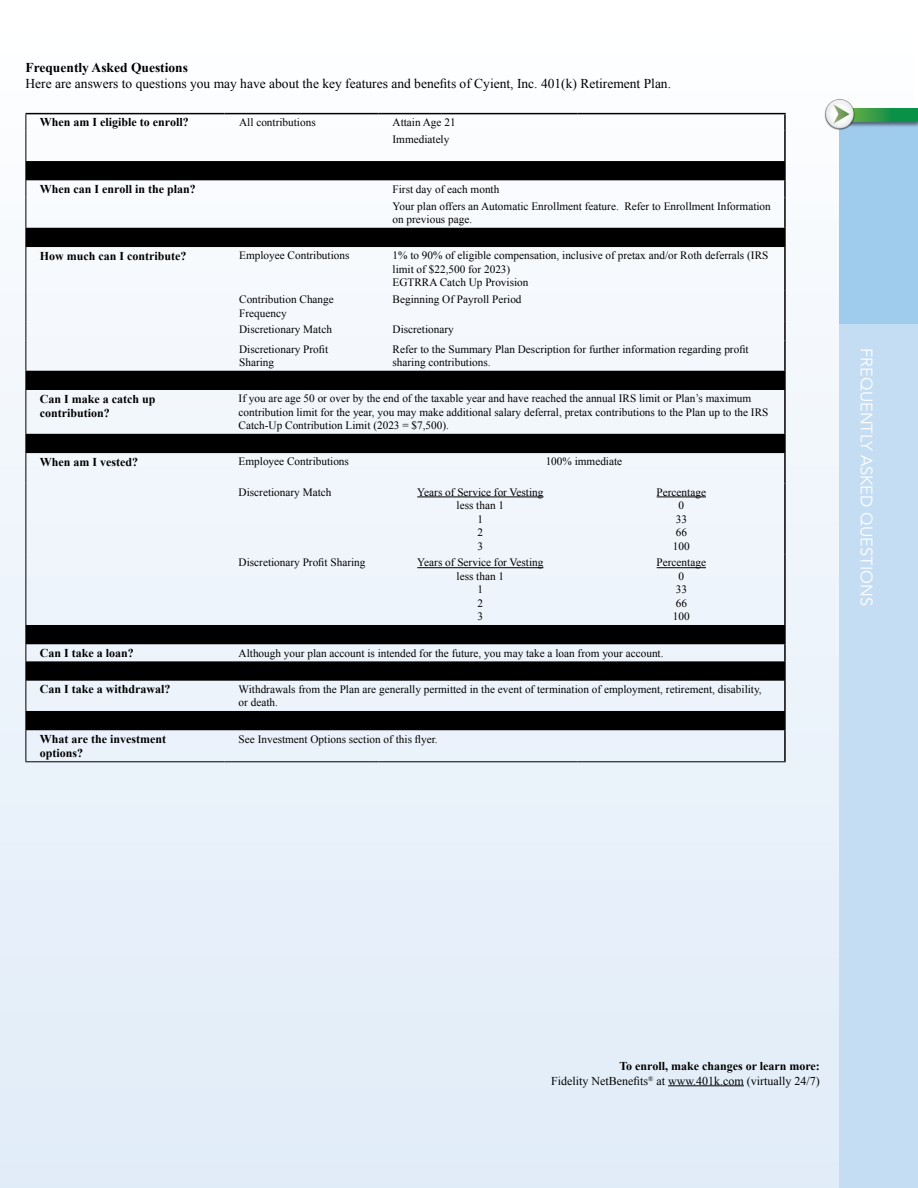
<style>
.page{position:relative;width:918px;height:1188px;background:#fff}
.page>*{position:absolute;margin:0;border:0;box-sizing:border-box;transform-origin:0 0}
.t1{font:16.5px "Avenir LT Std";color:#fff}
.t2{font:13.5px "Times New Roman";color:#000}
.t3{font:700 13.5px "Times New Roman";color:#000}
.t4{font:700 12px/14.4px "Times New Roman";color:#000}
.t5{font:12px/14.4px "Times New Roman";color:#000;text-align:right}
.t6{font:11.25px/13.5px "Times New Roman";color:#000}
.s1{font-weight:700}
</style>
<div class="page">
<div style="left:0;top:0;width:914px;height:1188px;background:linear-gradient(to bottom,#fdfdfe,#e0ebf8)"></div>
<div style="left:839px;top:108px;width:79px;height:216px;background:#9fcbed"></div>
<div style="left:839px;top:324px;width:79px;height:864px;background:#c4ddf3"></div>
<svg style="left:27px;top:161px;width:757px;height:569px;fill:#f0f5fc"></svg>
<svg style="left:784px;top:114px;width:2px;height:17px"></svg>
<hr style="left:784px;top:131px;width:2px;height:30px;background:#000">
<svg style="left:784px;top:161px;width:2px;height:36px"></svg>
<hr style="left:784px;top:197px;width:2px;height:31px;background:#000">
<svg style="left:784px;top:228px;width:2px;height:19px"></svg>
<hr style="left:784px;top:247px;width:2px;height:44px;background:#000">
<hr style="left:784px;top:291px;width:2px;height:30px;background:#000">
<svg style="left:784px;top:321px;width:2px;height:19px"></svg>
<hr style="left:784px;top:340px;width:2px;height:31px;background:#000">
<svg style="left:784px;top:371px;width:2px;height:19px"></svg>
<hr style="left:784px;top:390px;width:2px;height:44px;background:#000">
<svg style="left:784px;top:434px;width:2px;height:19px"></svg>
<hr style="left:784px;top:453px;width:2px;height:30px;background:#000">
<svg style="left:784px;top:625px;width:2px;height:36px"></svg>
<hr style="left:784px;top:661px;width:2px;height:20px;background:#000">
<hr style="left:784px;top:681px;width:2px;height:30px;background:#000">
<svg style="left:784px;top:711px;width:2px;height:19px"></svg>
<hr style="left:784px;top:730px;width:2px;height:31px;background:#000">
<svg style="left:26px;top:114px;width:1px;height:17px"></svg>
<hr style="left:26px;top:131px;width:1px;height:30px;background:#000">
<svg style="left:26px;top:161px;width:1px;height:36px"></svg>
<hr style="left:26px;top:197px;width:1px;height:31px;background:#000">
<svg style="left:26px;top:228px;width:1px;height:19px"></svg>
<hr style="left:26px;top:247px;width:1px;height:44px;background:#000">
<hr style="left:26px;top:291px;width:1px;height:30px;background:#000">
<svg style="left:26px;top:321px;width:1px;height:19px"></svg>
<hr style="left:26px;top:340px;width:1px;height:31px;background:#000">
<svg style="left:26px;top:371px;width:1px;height:19px"></svg>
<hr style="left:26px;top:390px;width:1px;height:44px;background:#000">
<svg style="left:26px;top:434px;width:1px;height:19px"></svg>
<hr style="left:26px;top:453px;width:1px;height:30px;background:#000">
<hr style="left:26px;top:483px;width:1px;height:71px;background:#000">
<hr style="left:26px;top:554px;width:1px;height:71px;background:#000">
<svg style="left:26px;top:625px;width:1px;height:56px"></svg>
<hr style="left:26px;top:681px;width:1px;height:30px;background:#000">
<svg style="left:26px;top:711px;width:1px;height:19px"></svg>
<hr style="left:26px;top:730px;width:1px;height:31px;background:#000">
<hr style="left:26px;top:761px;width:199px;height:1px;background:#000">
<hr style="left:225px;top:761px;width:149px;height:1px;background:#000">
<hr style="left:383px;top:761px;width:195px;height:1px;background:#000">
<hr style="left:578px;top:761px;width:208px;height:1px;background:#000">
<hr style="left:26px;top:113px;width:199px;height:1px;background:#000">
<hr style="left:225px;top:113px;width:149px;height:1px;background:#000">
<hr style="left:383px;top:113px;width:195px;height:1px;background:#000">
<hr style="left:578px;top:113px;width:208px;height:1px;background:#000">
<hr style="left:784px;top:483px;width:2px;height:71px;background:#000">
<hr style="left:784px;top:554px;width:2px;height:71px;background:#000">
<hr style="left:417px;top:497px;width:126px;height:1px;background:#000">
<hr style="left:657px;top:497px;width:49px;height:1px;background:#000">
<hr style="left:417px;top:567px;width:126px;height:1px;background:#000">
<hr style="left:657px;top:567px;width:49px;height:1px;background:#000">
<hr style="left:668px;top:1086px;width:76px;height:1px;background:#000">
<div style="left:829px;top:108px;width:89px;height:19px;background:#000;opacity:.5"></div>
<svg style="left:856px;top:108px;width:62px;height:14px"></svg>
<img style="left:822px;top:97px;width:34px;height:34px">
<p class="t3" style="left:26px;top:58px;width:164px">Frequently Asked Questions</p>
<p class="t2" style="left:26px;top:74px;width:647px">Here are answers to questions you may have about the key features and benefits of Cyient, Inc. 401(k) Retirement Plan.</p>
<p class="t4" style="left:40px;top:115px;width:150px">When am I eligible to enroll?</p>
<p class="t6" style="left:239px;top:115px;width:78px">All contributions</p>
<p class="t6" style="left:393px;top:113px;width:65px;line-height:17.1px">Attain Age 21<br>Immediately</p>
<p class="t4" style="left:40px;top:181px;width:157px">When can I enroll in the plan?</p>
<p class="t6" style="left:393px;top:180px;width:380px;line-height:17.1px">First day of each month<br>Your plan offers an Automatic Enrollment feature. Refer to Enrollment Information</p>
<p class="t6" style="left:393px;top:212px;width:81px">on previous page.</p>
<p class="t4" style="left:40px;top:248px;width:148px">How much can I contribute?</p>
<p class="t6" style="left:239px;top:248px;width:112px">Employee Contributions</p>
<p class="t6" style="left:393px;top:248px;width:377px">1% to 90% of eligible compensation, inclusive of pretax and/or Roth deferrals (IRS limit of $22,500 for 2023)<br>EGTRRA Catch Up Provision</p>
<p class="t6" style="left:239px;top:292px;width:96px">Contribution Change<br>Frequency</p>
<p class="t6" style="left:393px;top:292px;width:131px">Beginning Of Payroll Period</p>
<p class="t6" style="left:239px;top:323px;width:94px">Discretionary Match</p>
<p class="t6" style="left:393px;top:323px;width:63px">Discretionary</p>
<p class="t6" style="left:239px;top:342px;width:91px">Discretionary Profit<br>Sharing</p>
<p class="t6" style="left:393px;top:342px;width:358px">Refer to the Summary Plan Description for further information regarding profit sharing contributions.</p>
<p class="t4" style="left:40px;top:391px;width:117px">Can I make a catch up contribution?</p>
<p class="t6" style="left:239px;top:391px;width:531px">If you are age 50 or over by the end of the taxable year and have reached the annual IRS limit or Plan’s maximum contribution limit for the year, you may make additional salary deferral, pretax contributions to the Plan up to the IRS<br>Catch-Up Contribution Limit (2023 = $7,500).</p>
<p class="t4" style="left:40px;top:454px;width:100px">When am I vested?</p>
<p class="t6" style="left:239px;top:455px;width:112px">Employee Contributions</p>
<p class="t6" style="left:546px;top:455px;width:78px">100% immediate</p>
<p class="t6" style="left:239px;top:485px;width:94px">Discretionary Match</p>
<p class="t6" style="left:417px;top:485px;width:128px;text-align:center">Years of Service for Vesting less than 1<br>1<br>2<br>3</p>
<p class="t6" style="left:657px;top:485px;width:51px;text-align:center">Percentage<br>0<br>33<br>66<br>100</p>
<p class="t6" style="left:239px;top:556px;width:128px">Discretionary Profit Sharing</p>
<p class="t6" style="left:417px;top:556px;width:128px;text-align:center">Years of Service for Vesting less than 1<br>1<br>2<br>3</p>
<p class="t6" style="left:657px;top:556px;width:51px;text-align:center">Percentage<br>0<br>33<br>66<br>100</p>
<p class="t4" style="left:40px;top:645px;width:96px">Can I take a loan?</p>
<p class="t6" style="left:239px;top:646px;width:426px">Although your plan account is intended for the future, you may take a loan from your account.</p>
<p class="t4" style="left:40px;top:682px;width:132px">Can I take a withdrawal?</p>
<p class="t6" style="left:239px;top:682px;width:525px">Withdrawals from the Plan are generally permitted in the event of termination of employment, retirement, disability, or death.</p>
<p class="t4" style="left:40px;top:731px;width:128px">What are the investment options?</p>
<p class="t6" style="left:239px;top:732px;width:201px">See Investment Options section of this flyer.</p>
<h1 class="t1" style="left:876px;top:348px;width:259px;rotate:90deg">FREQUENTLY ASKED QUESTIONS</h1>
<p class="t5" style="left:551px;top:1059px;width:270px"><span class="s1">To enroll, make changes or learn more:<br></span>Fidelity NetBenefits<sup>®</sup> at www.401k.com (virtually 24/7)</p>
</div>
